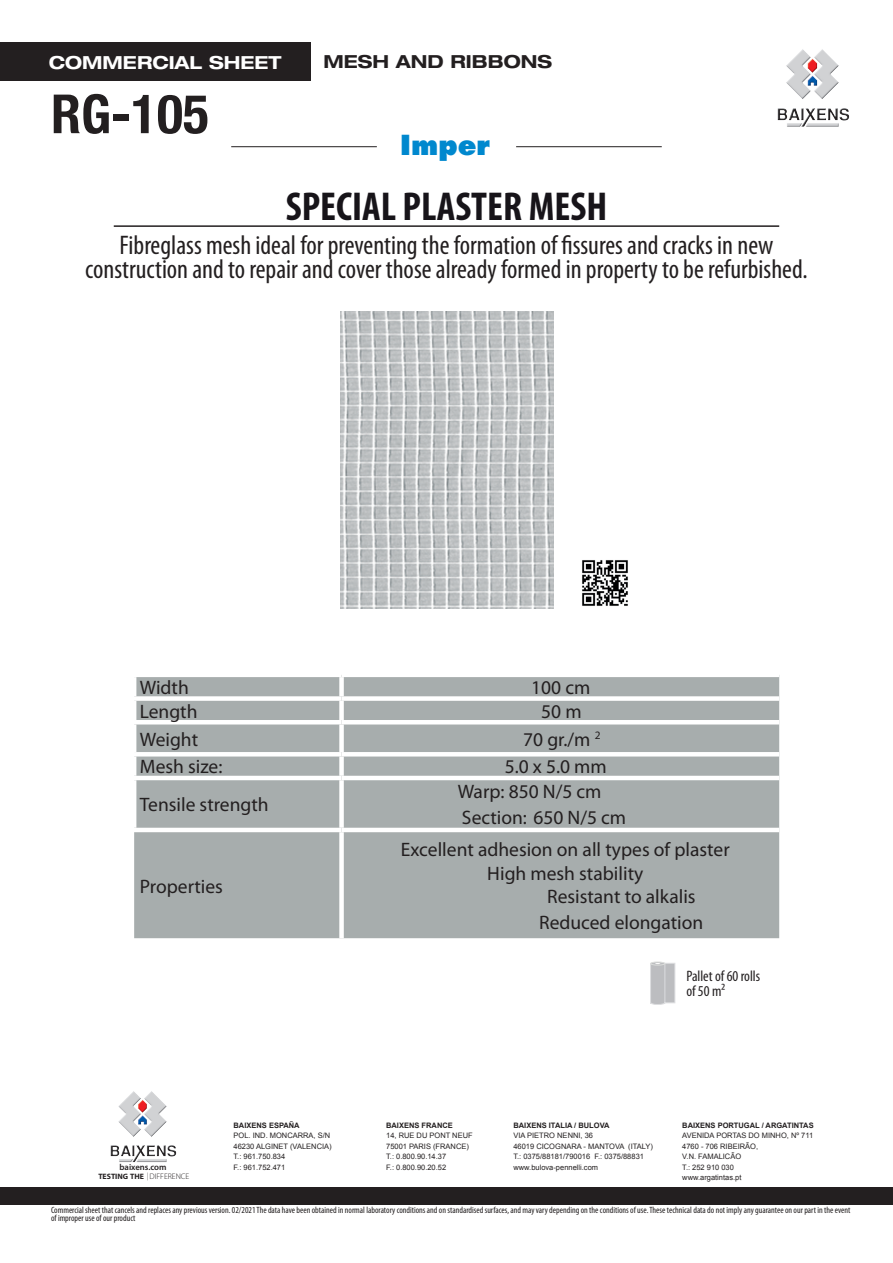
<style>
.page{position:relative;width:893px;height:1263px;background:#fff}
.page>*{position:absolute;margin:0;border:0;box-sizing:border-box;transform-origin:0 0}
.t1{font:700 condensed 54px "Helvetica Neue LT Com";color:#231f20}
.t2{font:700 condensed 40.5px "Myriad Pro";color:#171419}
.t3{font:condensed 27px/24px "Myriad Pro";color:#231f20;text-align:center}
.t4{font:800 27px "Futura";color:#0088ce}
.t5{font:19.5px/26px "Myriad Pro";color:#231f20}
.t6{font:700 expanded 18px "Helvetica Neue";color:#fff}
.t7{font:700 expanded 18px "Helvetica Neue";color:#231f20}
.t8{font:condensed 15.15px/15.1px "Myriad Pro";color:#231f20}
.t9{font:condensed 9.15px/7.5px "Myriad Pro";color:#231f20}
.t10{font:600 8.7px "Myriad Pro";color:#231f20}
.t11{font:700 7.8px "Myriad Pro";color:#231f20}
.t12{font:7.5px/10.5px "Arial";color:#231f20}
.t13{font:700 7.5px "Arial";color:#231f20}
.s1{font-weight:300;font-size:8.1px}
</style>
<div class="page">
<div style="left:0;top:42px;width:311px;height:39px;background:#231f20"></div>
<hr style="left:114px;top:225px;width:665px;height:2px;background:#231f20">
<img style="left:777px;top:49px;width:72px;height:78px">
<hr style="left:231px;top:146px;width:146px;height:1px;background:#231f20">
<hr style="left:516px;top:146px;width:146px;height:1px;background:#231f20">
<div style="left:650px;top:962px;width:15px;height:3px;border:1px solid #dbdddb;border-radius:50%"></div>
<svg style="left:650px;top:963px;width:25px;height:42px"></svg>
<div style="left:0;top:1187px;width:893px;height:18px;background:#231f20"></div>
<img style="left:111px;top:1091px;width:66px;height:71px">
<img style="left:341px;top:311px;width:213px;height:298px">
<img style="left:582px;top:560px;width:46px;height:46px">
<div style="left:134px;top:677px;width:645px;height:261px;background:#a7adad"></div>
<hr style="left:132px;top:677px;width:4px;height:19px;background:#fff">
<div style="left:339px;top:677px;width:5px;height:19px;background:#fff"></div>
<hr style="left:132px;top:701px;width:4px;height:19px;background:#fff">
<div style="left:339px;top:701px;width:5px;height:19px;background:#fff"></div>
<hr style="left:132px;top:724px;width:4px;height:28px;background:#fff">
<div style="left:339px;top:724px;width:5px;height:28px;background:#fff"></div>
<hr style="left:132px;top:756px;width:4px;height:20px;background:#fff">
<div style="left:339px;top:756px;width:5px;height:20px;background:#fff"></div>
<hr style="left:132px;top:780px;width:4px;height:48px;background:#fff">
<div style="left:339px;top:780px;width:5px;height:48px;background:#fff"></div>
<div style="left:132px;top:696px;width:210px;height:5px;background:#fff"></div>
<div style="left:342px;top:696px;width:437px;height:5px;background:#fff"></div>
<hr style="left:132px;top:720px;width:210px;height:4px;background:#fff">
<hr style="left:342px;top:720px;width:437px;height:4px;background:#fff">
<hr style="left:132px;top:752px;width:210px;height:4px;background:#fff">
<hr style="left:342px;top:752px;width:437px;height:4px;background:#fff">
<hr style="left:132px;top:776px;width:210px;height:4px;background:#fff">
<hr style="left:342px;top:776px;width:437px;height:4px;background:#fff">
<hr style="left:132px;top:828px;width:210px;height:4px;background:#fff">
<hr style="left:342px;top:828px;width:437px;height:4px;background:#fff">
<div style="left:339px;top:832px;width:5px;height:106px;background:#fff"></div>
<h3 class="t6" style="left:49px;top:51px;width:234px">COMMERCIAL SHEET</h3>
<h1 class="t1" style="left:51px;top:82px;width:159px">RG-105</h1>
<h3 class="t7" style="left:323px;top:50px;width:230px">MESH AND RIBBONS</h3>
<h3 class="t4" style="left:400px;top:128px;width:91px">Imper</h3>
<h2 class="t2" style="left:286px;top:181px;width:323px">SPECIAL PLASTER MESH</h2>
<h3 class="t3" style="left:85px;top:232px;width:724px">Fibreglass mesh ideal for preventing the formation of fissures and cracks in new construction and to repair and cover those already formed in property to be refurbished.</h3>
<h3 class="t5" style="left:140px;top:674px;width:51px">Width</h3>
<h3 class="t5" style="left:531px;top:674px;width:61px">100 cm</h3>
<h3 class="t5" style="left:140px;top:698px;width:59px">Length</h3>
<h3 class="t5" style="left:541px;top:698px;width:42px">50 m</h3>
<h3 class="t5" style="left:140px;top:726px;width:60px">Weight</h3>
<h3 class="t5" style="left:523px;top:726px;width:79px">70 gr./m <sup>2</sup></h3>
<h3 class="t5" style="left:140px;top:754px;width:84px">Mesh size:</h3>
<h3 class="t5" style="left:505px;top:754px;width:104px">5.0 x 5.0 mm</h3>
<h3 class="t5" style="left:140px;top:791px;width:130px">Tensile strength</h3>
<h3 class="t5" style="left:458px;top:778px;width:170px">Warp: 850 N/5 cm<br>Section: 650 N/5 cm</h3>
<h3 class="t5" style="left:140px;top:873px;width:85px">Properties</h3>
<p class="t10" style="left:119px;top:1162px;width:49px">baixens.com</p>
<p class="t11" style="left:98px;top:1171px;width:92px">TESTING THE <span class="s1">DIFFERENCE</span></p>
<p class="t13" style="left:234px;top:1120px;width:68px">BAIXENS ESPAÑA</p>
<p class="t12" style="left:234px;top:1130px;width:100px">POL. IND. MONCARRA, S/N<br>46230 ALGINET (VALENCIA)<br>T.: 961.750.834<br>F.: 961.752.471</p>
<h3 class="t5" style="left:401px;top:836px;width:330px">Excellent adhesion on all types of plaster</h3>
<h3 class="t5" style="left:487px;top:860px;width:158px">High mesh stability</h3>
<h3 class="t5" style="left:547px;top:883px;width:150px">Resistant to alkalis</h3>
<h3 class="t5" style="left:539px;top:909px;width:166px">Reduced elongation</h3>
<h3 class="t8" style="left:686px;top:968px;width:75px">Pallet of 60 rolls of 50 m2</h3>
<p class="t13" style="left:386px;top:1120px;width:68px">BAIXENS FRANCE</p>
<p class="t12" style="left:386px;top:1130px;width:88px">14, RUE DU PONT NEUF<br>75001 PARIS (FRANCE)<br>T.: 0.800.90.14.37<br>F.: 0.800.90.20.52</p>
<p class="t13" style="left:513px;top:1120px;width:98px">BAIXENS ITALIA / BULOVA</p>
<p class="t12" style="left:513px;top:1130px;width:141px">VIA PIETRO NENNI, 36<br>46019 CICOGNARA - MANTOVA (ITALY)<br>T.: 0375/88181/790016 F.: 0375/88831 www.bulova-pennelli.com</p>
<p class="t13" style="left:682px;top:1120px;width:133px">BAIXENS PORTUGAL / ARGATINTAS</p>
<p class="t12" style="left:682px;top:1130px;width:132px">AVENIDA PORTAS DO MINHO, Nº 711<br>4760 - 706 RIBEIRÃO,<br>V.N. FAMALICÃO<br>T.: 252 910 030<br>www.argatintas.pt</p>
<p class="t9" style="left:51px;top:1206px;width:801px">Commercial sheet that cancels and replaces any previous version. 02/2021 The data have been obtained in normal laboratory conditions and on standardised surfaces, and may vary depending on the conditions of use. These technical data do not imply any guarantee on our part in the event of improper use of our product</p>
</div>
